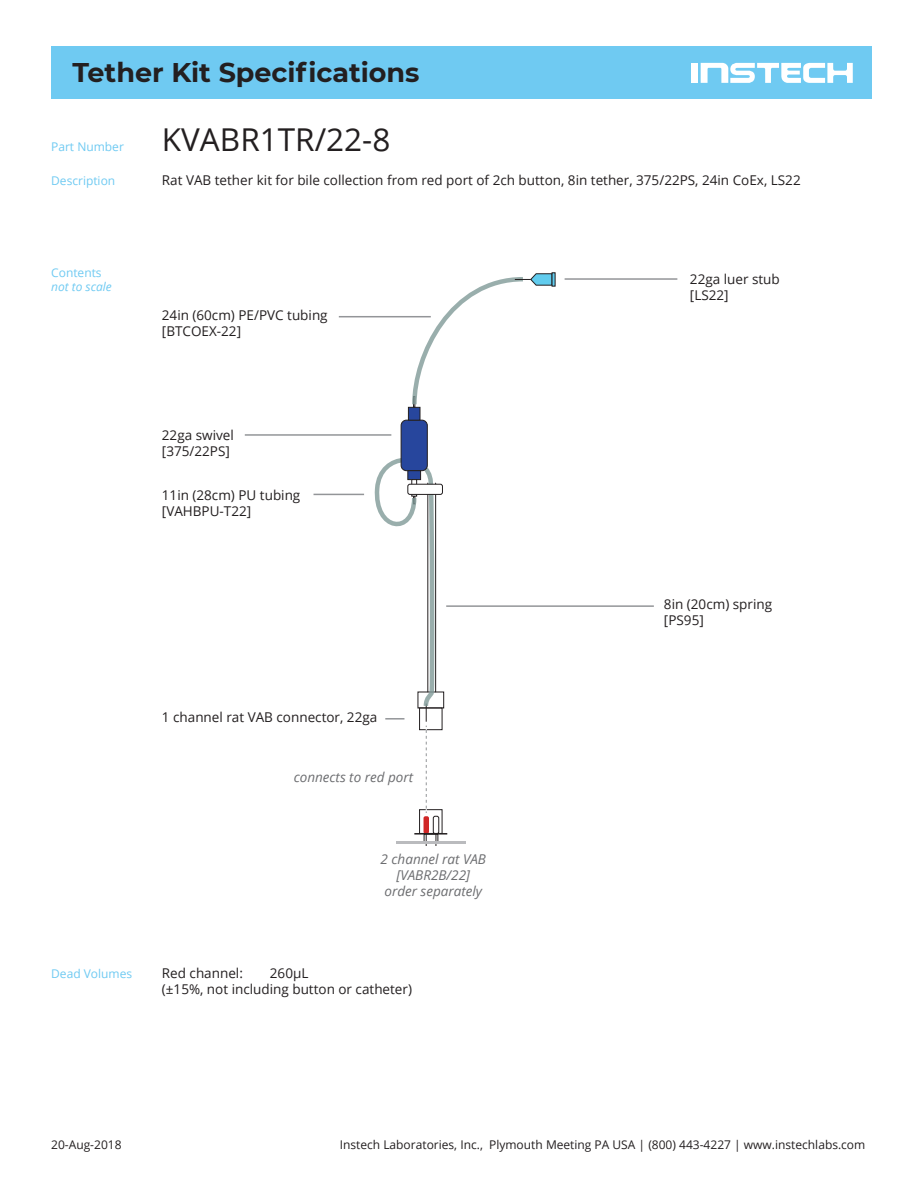
<style>
.page{position:relative;width:918px;height:1188px;background:#fff}
.page>*{position:absolute;margin:0;border:0;box-sizing:border-box;transform-origin:0 0}
.t1{font:31.5px "Open Sans";color:#231f20}
.t2{font:700 27px "Montserrat";color:#231f20}
.t3{font:13.5px/16.2px "Open Sans";color:#231f20}
.t4{font:italic 13.5px/16.2px "Open Sans";color:#6c6d70;text-align:center}
.t5{font:12px "Open Sans";color:#231f20}
.t6{font:12px "Open Sans";color:#6fcaf2}
.t7{font:italic 12px "Open Sans";color:#6fcaf2}
</style>
<div class="page">
<div style="left:51px;top:47px;width:821px;height:52px;background:#6fcaf2"></div>
<div style="left:433px;top:816px;width:6px;height:18px;border:1px solid #231f20;border-radius:2px"></div>
<hr style="left:435px;top:483px;width:1px;height:209px;background:#231f20">
<div style="left:418px;top:692px;width:26px;height:16px;border:1px solid #231f20"></div>
<div style="left:419px;top:809px;width:23px;height:25px;border:1px solid #231f20"></div>
<div style="left:424px;top:816px;width:5px;height:18px;background:#d02727;border-radius:2px"></div>
<hr style="left:414px;top:833px;width:33px;height:2px;background:#231f20">
<div style="left:424px;top:834px;width:14px;height:10px;border:1px solid #231f20"></div>
<hr style="left:396px;top:842px;width:70px;height:2px;background:#babbbe">
<div style="left:401px;top:420px;width:26px;height:51px;background:#27469d;border-radius:5px"></div>
<div style="left:401px;top:420px;width:27px;height:51px;border:1px solid #231f20;border-radius:5px"></div>
<div style="left:408px;top:407px;width:12px;height:14px;background:#27469d;border:1px solid #231f20"></div>
<div style="left:408px;top:484px;width:34px;height:10px;background:#fff;border-radius:2px"></div>
<div style="left:407px;top:484px;width:36px;height:11px;border:1px solid #231f20;border-radius:2px"></div>
<div style="left:691px;top:63px;width:7px;height:20px;background:#fff"></div>
<svg style="left:701px;top:63px;width:152px;height:20px"></svg>
<hr style="left:339px;top:316px;width:92px;height:1px;background:#939598">
<hr style="left:565px;top:278px;width:112px;height:2px;background:#939598">
<hr style="left:245px;top:434px;width:146px;height:2px;background:#939598">
<hr style="left:314px;top:494px;width:50px;height:1px;background:#939598">
<hr style="left:446px;top:605px;width:208px;height:2px;background:#939598">
<svg style="left:375px;top:458px;width:59px;height:355px"></svg>
<hr style="left:552px;top:272px;width:3px;height:15px;background:#61ccee">
<svg style="left:412px;top:273px;width:141px;height:135px"></svg>
<h2 class="t2" style="left:72px;top:53px;width:349px">Tether Kit Specifications</h2>
<p class="t6" style="left:51px;top:139px;width:74px">Part Number</p>
<h1 class="t1" style="left:162px;top:118px;width:230px">KVABR1TR/22-8</h1>
<p class="t6" style="left:51px;top:172px;width:66px">Description</p>
<p class="t3" style="left:162px;top:171px;width:640px">Rat VAB tether kit for bile collection from red port of 2ch button, 8in tether, 375/22PS, 24in CoEx, LS22</p>
<p class="t6" style="left:51px;top:264px;width:52px">Contents</p>
<p class="t7" style="left:51px;top:279px;width:62px">not to scale</p>
<p class="t3" style="left:162px;top:306px;width:167px">24in (60cm) PE/PVC tubing [BTCOEX-22]</p>
<p class="t3" style="left:162px;top:426px;width:73px">22ga swivel [375/22PS]</p>
<p class="t3" style="left:162px;top:487px;width:140px">11in (28cm) PU tubing [VAHBPU-T22]</p>
<p class="t6" style="left:51px;top:965px;width:83px">Dead Volumes</p>
<p class="t3" style="left:162px;top:708px;width:217px">1 channel rat VAB connector, 22ga</p>
<p class="t4" style="left:294px;top:768px;width:121px">connects to red port</p>
<p class="t4" style="left:381px;top:851px;width:107px">2 channel rat VAB [VABR2B/22] order separately</p>
<p class="t3" style="left:162px;top:965px;width:83px">Red channel:</p>
<p class="t3" style="left:162px;top:965px;width:252px;text-align:center">260µL<br>(±15%, not including button or catheter)</p>
<p class="t3" style="left:690px;top:270px;width:91px">22ga luer stub [LS22]</p>
<p class="t3" style="left:664px;top:596px;width:110px">8in (20cm) spring [PS95]</p>
<p class="t5" style="left:51px;top:1137px;width:72px">20-Aug-2018</p>
<p class="t5" style="left:340px;top:1137px;width:527px">Instech Laboratories, Inc., Plymouth Meeting PA USA | (800) 443-4227 | www.instechlabs.com</p>
</div>
